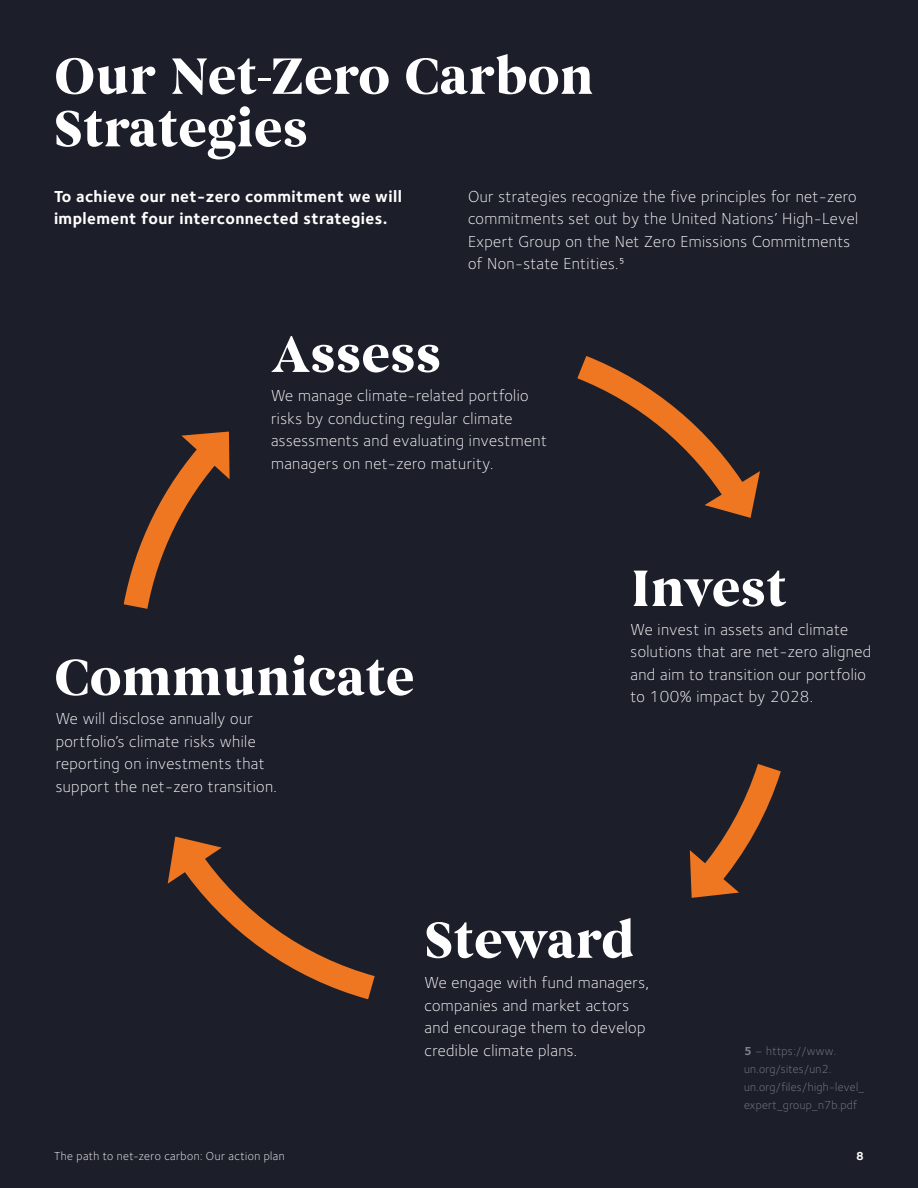
<style>
.page{position:relative;width:918px;height:1188px;background:#1c1f2a}
.page>*{position:absolute;margin:0;border:0;box-sizing:border-box;transform-origin:0 0}
.Heading_2{font:700 52.5px/52.5px "Begum";color:#fff}
.Body_10Gray{font:300 16.5px/22.5px "Foundry Sterling";letter-spacing:.025em;color:#fff}
.Body_10Gray-2{font:700 16.5px/22.5px "Foundry Sterling";letter-spacing:.025em;color:#fff}
.Body_10Gray-3{font:300 12px/18px "Foundry Sterling";letter-spacing:.025em;color:#7d8386}
.Body_10Gray-4{font:300 12px "Foundry Sterling";letter-spacing:.04em;color:#fff}
.Body_10Gray-5{font:700 12px "Foundry Sterling";color:#fff}
.s1{font-weight:700}
</style>
<div class="page">
<svg style="left:689px;top:764px;width:92px;height:134px"></svg>
<svg style="left:123px;top:431px;width:107px;height:178px"></svg>
<svg style="left:577px;top:356px;width:183px;height:162px"></svg>
<svg style="left:167px;top:836px;width:208px;height:164px"></svg>
<svg style="left:168px;top:837px;width:54px;height:47px"></svg>
<h2 class="Heading_2" style="left:54px;top:51px;width:542px">Our Net-Zero Carbon<br>Strategies</h2>
<p class="Body_10Gray-2" style="left:54px;top:186px;width:350px">To achieve our net-zero commitment we will implement four interconnected strategies.</p>
<p class="Body_10Gray" style="left:468px;top:185px;width:392px">Our strategies recognize the five principles for net-zero commitments set out by the United Nations’ High-Level Expert Group on the Net Zero Emissions Commitments of Non-state Entities.5</p>
<h2 class="Heading_2" style="left:271px;top:330px;width:172px">Assess</h2>
<p class="Body_10Gray" style="left:271px;top:384px;width:277px">We manage climate-related portfolio risks by conducting regular climate assessments and evaluating investment managers on net-zero maturity.</p>
<h2 class="Heading_2" style="left:54px;top:653px;width:362px">Communicate</h2>
<p class="Body_10Gray" style="left:56px;top:707px;width:223px">We will disclose annually our portfolio’s climate risks while reporting on investments that support the net-zero transition.</p>
<h2 class="Heading_2" style="left:631px;top:564px;width:158px">Invest</h2>
<p class="Body_10Gray" style="left:631px;top:618px;width:242px">We invest in assets and climate solutions that are net-zero aligned and aim to transition our portfolio to 100% impact by 2028.</p>
<h2 class="Heading_2" style="left:424px;top:915px;width:212px">Steward</h2>
<p class="Body_10Gray" style="left:424px;top:971px;width:226px">We engage with fund managers, companies and market actors and encourage them to develop credible climate plans.</p>
<p class="Body_10Gray-3" style="left:744px;top:1042px;width:122px"><span class="s1">5</span> – https://www. un.org/sites/un2. un.org/files/high-level_ expert_group_n7b.pdf</p>
<p class="Body_10Gray-4" style="left:54px;top:1149px;width:232px">The path to net-zero carbon: Our action plan</p>
<p class="Body_10Gray-5" style="left:856px;top:1149px;width:9px">8</p>
</div>
